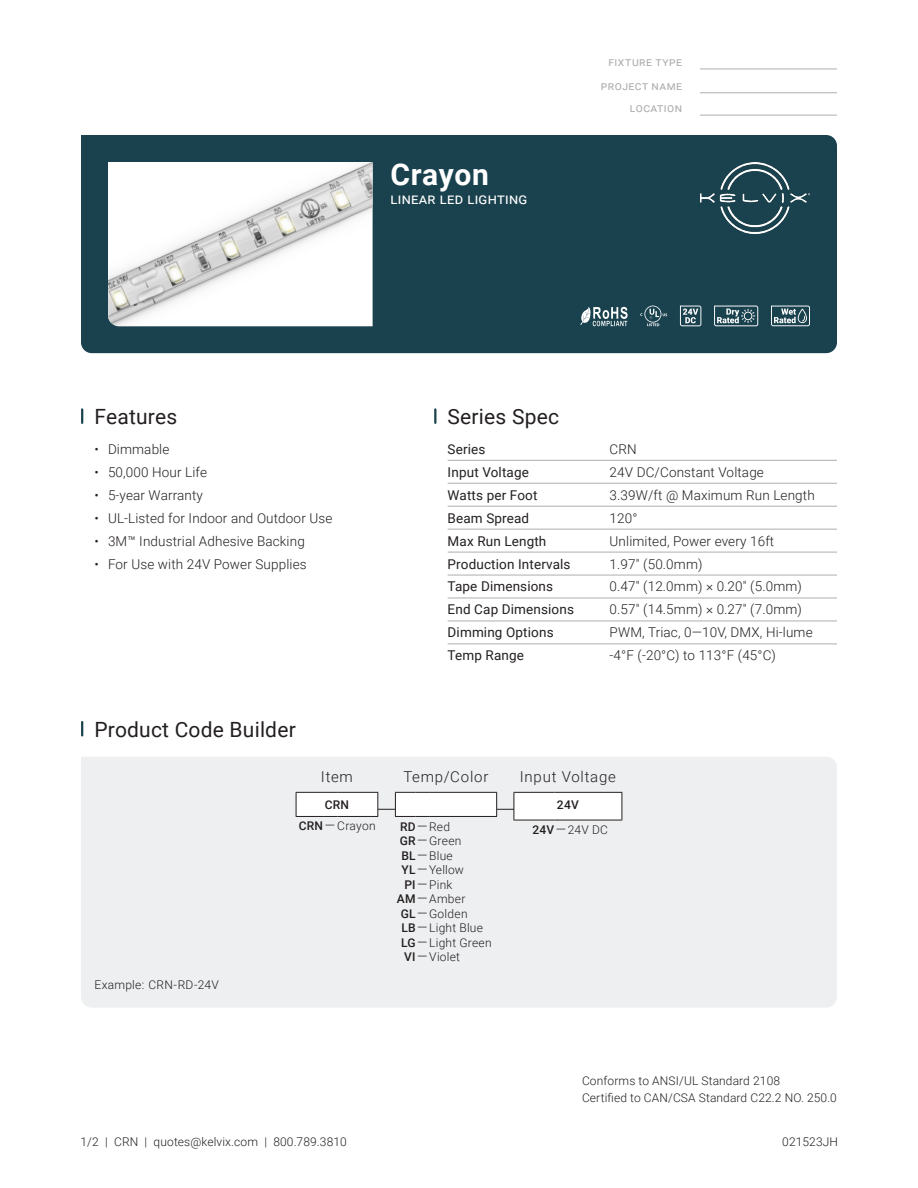
<style>
.page{position:relative;width:918px;height:1188px;background:#fff}
.page>*{position:absolute;margin:0;border:0;box-sizing:border-box;transform-origin:0 0}
.t1{font:700 30px "Roboto";letter-spacing:.02em;color:#fff}
.t2{font:21px "Roboto";letter-spacing:.01em;color:#231f20}
.t3{font:300 15px "Roboto";letter-spacing:.055em;color:#231f20}
.t4{font:15px "Roboto";letter-spacing:.02em;color:#fff}
.t5{font:300 13.5px "Roboto";letter-spacing:.01em;color:#231f20}
.t6{font:13.5px "Roboto";letter-spacing:.01em;color:#231f20}
.t7{font:300 12px/16.5px "Roboto";letter-spacing:.01em;color:#231f20}
.t8{font:12px "Roboto";letter-spacing:.045em;color:#afaeae}
.t9{font:500 12px/21.5px "Roboto";letter-spacing:.02em;color:#231f20;text-align:center}
.s1{font-weight:300;font-size:13.5px}
.s2{font-weight:300}
.s3{font-weight:500}
.s4{font-size:13.5px}
</style>
<div class="page">
<div style="left:81px;top:135px;width:756px;height:218px;background:#1a424e"></div>
<img style="left:108px;top:162px;width:265px;height:164px">
<img style="left:700px;top:162px;width:110px;height:72px">
<svg style="left:81px;top:409px;width:2px;height:14px"></svg>
<svg style="left:434px;top:409px;width:2px;height:14px"></svg>
<hr style="left:448px;top:460px;width:389px;height:1px;background:#afaeae">
<hr style="left:448px;top:483px;width:389px;height:1px;background:#afaeae">
<hr style="left:448px;top:506px;width:389px;height:1px;background:#afaeae">
<hr style="left:448px;top:529px;width:389px;height:1px;background:#afaeae">
<hr style="left:448px;top:552px;width:389px;height:1px;background:#afaeae">
<hr style="left:448px;top:575px;width:389px;height:1px;background:#afaeae">
<hr style="left:448px;top:598px;width:389px;height:1px;background:#afaeae">
<hr style="left:448px;top:621px;width:389px;height:1px;background:#afaeae">
<hr style="left:448px;top:644px;width:389px;height:1px;background:#afaeae">
<hr style="left:700px;top:69px;width:137px;height:1px;background:#afaeae">
<hr style="left:700px;top:92px;width:137px;height:1px;background:#afaeae">
<hr style="left:700px;top:115px;width:137px;height:1px;background:#afaeae">
<div style="left:81px;top:757px;width:756px;height:251px;background:#edeff0"></div>
<hr style="left:354px;top:809px;width:223px;height:1px;background:#231f20">
<div style="left:296px;top:792px;width:82px;height:24px;background:#fff"></div>
<hr style="left:337px;top:792px;width:41px;height:1px;background:#231f20">
<svg style="left:377px;top:793px;width:1px;height:23px"></svg>
<svg style="left:296px;top:792px;width:41px;height:25px"></svg>
<hr style="left:337px;top:816px;width:41px;height:1px;background:#231f20">
<div style="left:514px;top:792px;width:108px;height:28px;background:#fff"></div>
<hr style="left:514px;top:792px;width:40px;height:1px;background:#231f20">
<svg style="left:514px;top:793px;width:1px;height:27px"></svg>
<svg style="left:554px;top:792px;width:14px;height:1px"></svg>
<hr style="left:568px;top:792px;width:54px;height:1px;background:#231f20">
<svg style="left:622px;top:793px;width:1px;height:27px"></svg>
<hr style="left:514px;top:820px;width:40px;height:1px;background:#231f20">
<svg style="left:554px;top:820px;width:14px;height:1px"></svg>
<hr style="left:568px;top:820px;width:54px;height:1px;background:#231f20">
<div style="left:395px;top:792px;width:102px;height:24px;background:#fff"></div>
<svg style="left:496px;top:793px;width:1px;height:23px"></svg>
<hr style="left:429px;top:816px;width:68px;height:1px;background:#231f20">
<svg style="left:395px;top:792px;width:34px;height:25px"></svg>
<hr style="left:429px;top:792px;width:68px;height:1px;background:#231f20">
<svg style="left:81px;top:722px;width:2px;height:13px"></svg>
<svg style="left:580px;top:306px;width:48px;height:20px"></svg>
<svg style="left:680px;top:306px;width:21px;height:20px"></svg>
<svg style="left:714px;top:306px;width:44px;height:20px"></svg>
<svg style="left:640px;top:306px;width:27px;height:20px"></svg>
<svg style="left:771px;top:306px;width:39px;height:20px"></svg>
<p class="t8" style="left:608px;top:53px;width:75px">fixture type</p>
<p class="t8" style="left:601px;top:77px;width:83px">project name</p>
<h1 class="t1" style="left:391px;top:153px;width:100px">Crayon</h1>
<p class="t4" style="left:391px;top:189px;width:138px">linear led lighting</p>
<p class="t8" style="left:630px;top:99px;width:54px">location</p>
<h2 class="t2" style="left:94px;top:402px;width:84px">Features</h2>
<p class="t5" style="left:94px;top:440px;width:76px">• Dimmable</p>
<p class="t5" style="left:94px;top:462px;width:114px">• 50,000 Hour Life</p>
<p class="t5" style="left:94px;top:485px;width:110px">• 5-year Warranty</p>
<p class="t5" style="left:94px;top:508px;width:239px">• UL-Listed for Indoor and Outdoor Use</p>
<p class="t5" style="left:94px;top:531px;width:212px">• 3M™ Industrial Adhesive Backing</p>
<p class="t5" style="left:94px;top:554px;width:214px">• For Use with 24V Power Supplies</p>
<h2 class="t2" style="left:448px;top:402px;width:113px">Series Spec</h2>
<p class="t6" style="left:448px;top:440px;width:39px">Series</p>
<p class="t5" style="left:610px;top:440px;width:29px">CRN</p>
<p class="t6" style="left:448px;top:462px;width:83px">Input Voltage</p>
<p class="t5" style="left:610px;top:462px;width:156px">24V DC/Constant Voltage</p>
<p class="t6" style="left:448px;top:485px;width:91px">Watts per Foot</p>
<p class="t5" style="left:610px;top:485px;width:207px">3.39W/ft @ Maximum Run Length</p>
<p class="t6" style="left:448px;top:508px;width:83px">Beam Spread</p>
<p class="t5" style="left:610px;top:508px;width:29px">120°</p>
<p class="t6" style="left:448px;top:531px;width:100px">Max Run Length</p>
<p class="t5" style="left:610px;top:531px;width:166px">Unlimited, Power every 16ft</p>
<p class="t6" style="left:448px;top:554px;width:124px">Production Intervals</p>
<p class="t5" style="left:610px;top:554px;width:94px">1.97" (50.0mm)</p>
<p class="t6" style="left:448px;top:577px;width:107px">Tape Dimensions</p>
<p class="t5" style="left:610px;top:577px;width:194px">0.47" (12.0mm) × 0.20" (5.0mm)</p>
<p class="t6" style="left:448px;top:600px;width:128px">End Cap Dimensions</p>
<p class="t5" style="left:610px;top:600px;width:194px">0.57" (14.5mm) × 0.27" (7.0mm)</p>
<p class="t6" style="left:448px;top:623px;width:107px">Dimming Options</p>
<p class="t5" style="left:610px;top:623px;width:205px">PWM, Triac, 0—10V, DMX, Hi-lume</p>
<p class="t6" style="left:448px;top:646px;width:78px">Temp Range</p>
<p class="t5" style="left:610px;top:646px;width:168px">-4°F (-20°C) to 113°F (45°C)</p>
<h2 class="t2" style="left:94px;top:715px;width:203px">Product Code Builder</h2>
<p class="t7" style="left:94px;top:976px;width:126px">Example: CRN-RD-24V</p>
<p class="t3" style="left:321px;top:766px;width:33px">Item</p>
<p class="t9" style="left:299px;top:793px;width:78px">CRN<br>CRN<span class="s1">—</span><span class="s2">Crayon</span></p>
<p class="t3" style="left:404px;top:766px;width:86px">Temp/Color</p>
<p class="t7" style="left:400px;top:818px;width:52px"><span class="s3">RD</span><span class="s4">—</span>Red</p>
<p class="t7" style="left:400px;top:832px;width:63px"><span class="s3">GR</span><span class="s4">—</span>Green</p>
<p class="t7" style="left:401px;top:847px;width:53px"><span class="s3">BL</span><span class="s4">—</span>Blue</p>
<p class="t7" style="left:402px;top:861px;width:64px"><span class="s3">YL</span><span class="s4">—</span>Yellow</p>
<p class="t7" style="left:404px;top:876px;width:50px"><span class="s3">PI</span><span class="s4">—</span>Pink</p>
<p class="t7" style="left:397px;top:890px;width:70px"><span class="s3">AM</span><span class="s4">—</span>Amber</p>
<p class="t7" style="left:401px;top:905px;width:68px"><span class="s3">GL</span><span class="s4">—</span>Golden</p>
<p class="t7" style="left:401px;top:919px;width:83px"><span class="s3">LB</span><span class="s4">—</span>Light Blue</p>
<p class="t7" style="left:401px;top:934px;width:92px"><span class="s3">LG</span><span class="s4">—</span>Light Green</p>
<p class="t7" style="left:404px;top:948px;width:57px"><span class="s3">VI</span><span class="s4">—</span>Violet</p>
<p class="t3" style="left:520px;top:766px;width:97px">Input Voltage</p>
<p class="t9" style="left:533px;top:792px;width:77px;line-height:25.3px">24V<br>24V<span class="s1">—</span><span class="s2">24V DC</span></p>
<p class="t7" style="left:582px;top:1072px;width:256px">Conforms to ANSI/UL Standard 2108<br>Certified to CAN/CSA Standard C22.2 NO. 250.0</p>
<p class="t7" style="left:80px;top:1133px;width:268px">1/2 | CRN | quotes@kelvix.com | 800.789.3810</p>
<p class="t7" style="left:782px;top:1133px;width:57px">021523JH</p>
</div>
